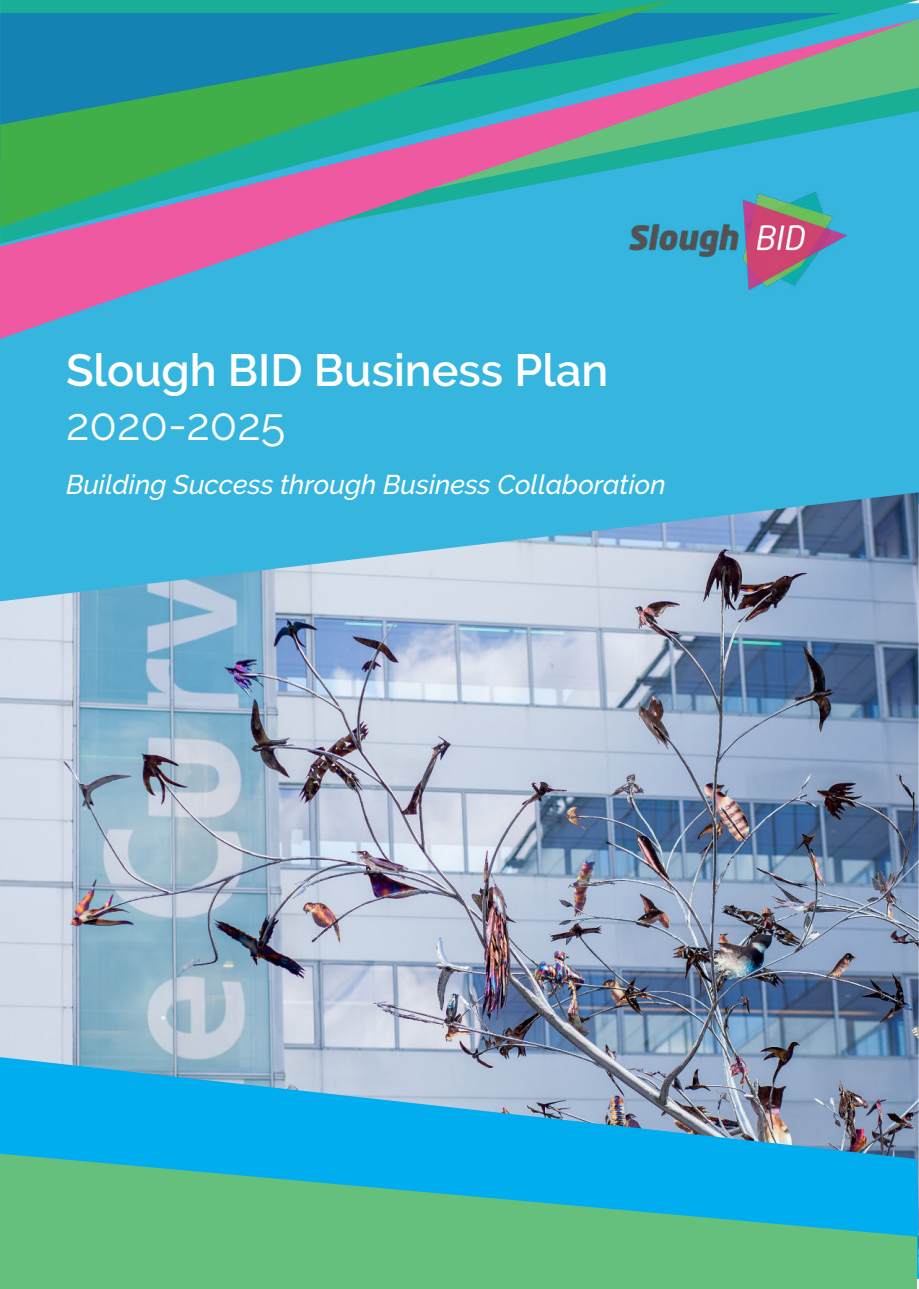
<style>
.page{position:relative;width:919px;height:1289px;background:#fff}
.page>*{position:absolute;margin:0;border:0;box-sizing:border-box;transform-origin:0 0}
.t1{font:600 45px "Raleway";color:#fff}
.t2{font:45px "Raleway";color:#fff}
.t3{font:italic 500 27px "Raleway";color:#fff}
</style>
<div class="page">
<div style="left:0;top:339px;width:918px;height:153px;background:#36b5df"></div>
<svg style="left:0;top:0;width:673px;height:19px;background:#19a09c"></svg>
<svg style="left:0;top:19px;width:918px;height:320px;background:#4e9ead"></svg>
<img style="left:0;top:492px;width:918px;height:565px">
<svg style="left:0;top:1057px;width:918px;height:221px;background:#51a9d3"></svg>
<svg style="left:0;top:1153px;width:917px;height:135px;background:#45baa1"></svg>
<img style="left:629px;top:186px;width:222px;height:103px">
<h1 class="t1" style="left:66px;top:352px;width:543px">Slough BID Business Plan</h1>
<h1 class="t2" style="left:66px;top:407px;width:221px">2020-2025</h1>
<p class="t3" style="left:66px;top:474px;width:601px">Building Success through Business Collaboration</p>
</div>
